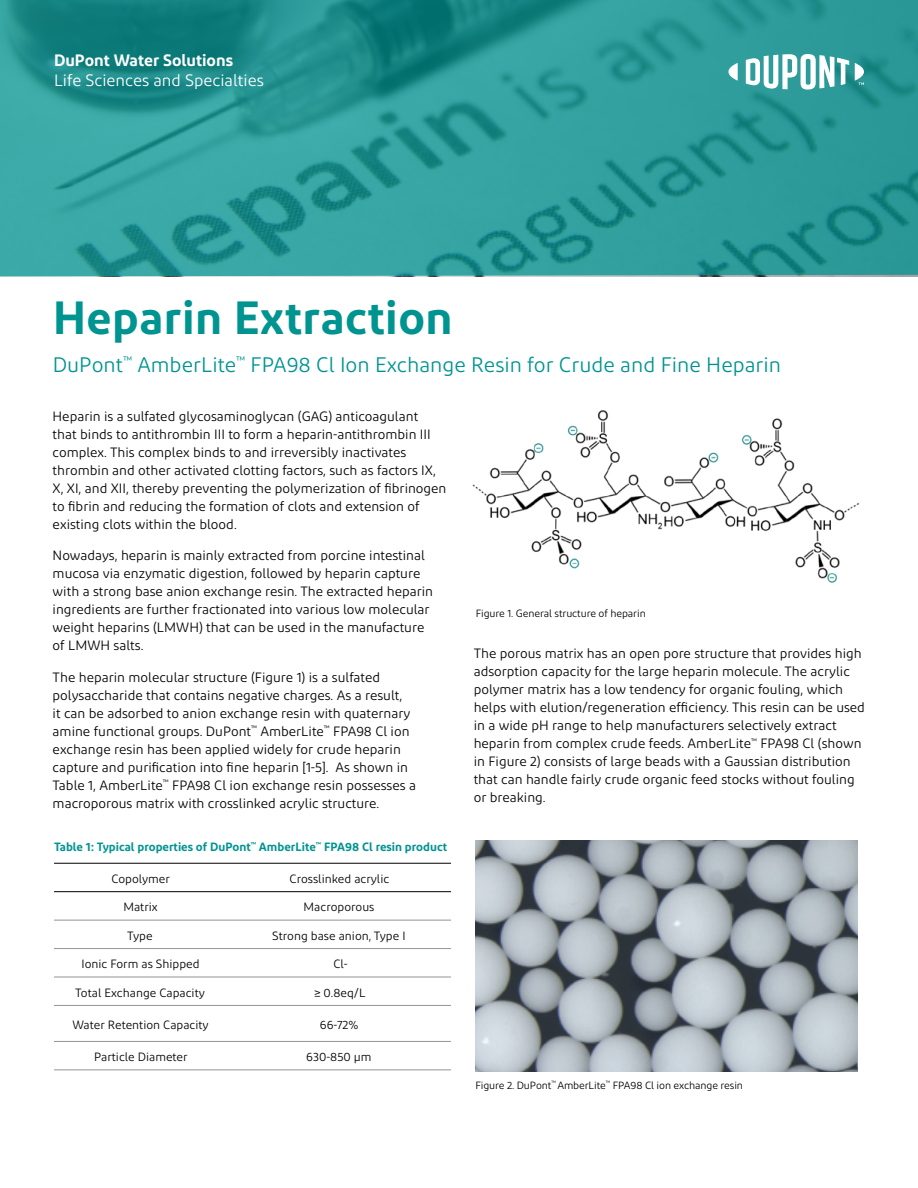
<style>
.page{position:relative;width:918px;height:1188px;background:#fff}
.page>*{position:absolute;margin:0;border:0;box-sizing:border-box;transform-origin:0 0}
.Main_subheadline{font:600 46.5px "Diodrum";letter-spacing:.01em;color:#009491}
.Main_subheadline-2{font:21px "Diodrum";color:#009491}
.Business_name{font:16.5px "Diodrum";color:#fff}
.Business_name-2{font:600 16.5px "Diodrum";color:#fff}
.Body_text_9_12{font:13.5px/18px "Diodrum";color:#000}
.Main_headline{font:13.5px/18px "Diodrum";color:#000}
.Table_Text{font:12px "Diodrum";color:#000}
.Body_subheadline{font:600 12px "Diodrum";color:#009491}
.Chart_legend{font:10.5px "Diodrum";letter-spacing:-.01em;color:#000}
</style>
<div class="page">
<svg style="left:0;top:0;width:918px;height:276px;background:#2a9897"></svg>
<svg style="left:728px;top:63px;width:10px;height:18px"></svg>
<svg style="left:746px;top:54px;width:103px;height:36px"></svg>
<svg style="left:855px;top:63px;width:9px;height:22px"></svg>
<img style="left:472px;top:410px;width:388px;height:173px">
<svg style="left:54px;top:892px;width:397px;height:178px"></svg>
<hr style="left:54px;top:920px;width:167px;height:1px;background:#939598">
<hr style="left:221px;top:920px;width:230px;height:1px;background:#939598">
<hr style="left:54px;top:948px;width:167px;height:1px;background:#939598">
<hr style="left:221px;top:948px;width:230px;height:1px;background:#939598">
<hr style="left:54px;top:977px;width:167px;height:1px;background:#939598">
<hr style="left:221px;top:977px;width:230px;height:1px;background:#939598">
<hr style="left:54px;top:1005px;width:167px;height:1px;background:#939598">
<hr style="left:221px;top:1005px;width:230px;height:1px;background:#939598">
<hr style="left:54px;top:1041px;width:167px;height:1px;background:#939598">
<hr style="left:221px;top:1041px;width:230px;height:1px;background:#939598">
<hr style="left:54px;top:1070px;width:167px;height:1px;background:#939598">
<hr style="left:221px;top:1070px;width:230px;height:1px;background:#939598">
<hr style="left:54px;top:863px;width:167px;height:1px;background:#000">
<hr style="left:221px;top:863px;width:230px;height:1px;background:#000">
<hr style="left:54px;top:891px;width:167px;height:1px;background:#000">
<hr style="left:221px;top:891px;width:230px;height:1px;background:#000">
<svg style="left:475px;top:840px;width:383px;height:231px;background:#9ca5ac"></svg>
<p class="Business_name-2" style="left:54px;top:50px;width:180px">DuPont Water Solutions</p>
<p class="Business_name" style="left:54px;top:70px;width:211px">Life Sciences and Specialties</p>
<p class="Main_subheadline" style="left:53px;top:288px;width:401px">Heparin Extraction</p>
<p class="Main_subheadline-2" style="left:53px;top:352px;width:730px">DuPont<sup>™</sup> AmberLite<sup>™</sup> FPA98 Cl Ion Exchange Resin for Crude and Fine Heparin</p>
<p class="Main_headline" style="left:53px;top:407px;width:395px">Heparin is a sulfated glycosaminoglycan (GAG) anticoagulant<br>that binds to antithrombin III to form a heparin-antithrombin III complex. This complex binds to and irreversibly inactivates thrombin and other activated clotting factors, such as factors IX, X, XI, and XII, thereby preventing the polymerization of fibrinogen to fibrin and reducing the formation of clots and extension of existing clots within the blood.</p>
<p class="Main_headline" style="left:53px;top:546px;width:382px">Nowadays, heparin is mainly extracted from porcine intestinal mucosa via enzymatic digestion, followed by heparin capture with a strong base anion exchange resin. The extracted heparin ingredients are further fractionated into various low molecular weight heparins (LMWH) that can be used in the manufacture of LMWH salts.</p>
<p class="Body_text_9_12" style="left:53px;top:668px;width:365px">The heparin molecular structure (Figure 1) is a sulfated polysaccharide that contains negative charges. As a result,<br>it can be adsorbed to anion exchange resin with quaternary amine functional groups. DuPont<sup>™</sup> AmberLite<sup>™</sup> FPA98 Cl ion exchange resin has been applied widely for crude heparin capture and purification into fine heparin [1-5]. As shown in Table 1, AmberLite<sup>™</sup> FPA98 Cl ion exchange resin possesses a macroporous matrix with crosslinked acrylic structure.</p>
<p class="Body_subheadline" style="left:54px;top:839px;width:395px">Table 1: Typical properties of DuPont<sup>™</sup> AmberLite<sup>™</sup> FPA98 Cl resin product</p>
<p class="Table_Text" style="left:112px;top:872px;width:60px">Copolymer</p>
<p class="Table_Text" style="left:290px;top:872px;width:101px">Crosslinked acrylic</p>
<p class="Table_Text" style="left:123px;top:900px;width:36px">Matrix</p>
<p class="Table_Text" style="left:304px;top:900px;width:72px">Macroporous</p>
<p class="Table_Text" style="left:127px;top:928px;width:27px">Type</p>
<p class="Table_Text" style="left:272px;top:928px;width:135px">Strong base anion, Type I</p>
<p class="Table_Text" style="left:82px;top:957px;width:120px">Ionic Form as Shipped</p>
<p class="Table_Text" style="left:333px;top:957px;width:16px">Cl-</p>
<p class="Table_Text" style="left:75px;top:985px;width:131px">Total Exchange Capacity</p>
<p class="Table_Text" style="left:314px;top:985px;width:53px">≥ 0.8eq/L</p>
<p class="Table_Text" style="left:72px;top:1018px;width:138px">Water Retention Capacity</p>
<p class="Table_Text" style="left:320px;top:1018px;width:40px">66-72%</p>
<p class="Table_Text" style="left:94px;top:1050px;width:95px">Particle Diameter</p>
<p class="Table_Text" style="left:306px;top:1050px;width:67px">630-850 µm</p>
<p class="Chart_legend" style="left:476px;top:607px;width:172px">Figure 1. General structure of heparin</p>
<p class="Body_text_9_12" style="left:474px;top:644px;width:393px">The porous matrix has an open pore structure that provides high adsorption capacity for the large heparin molecule. The acrylic polymer matrix has a low tendency for organic fouling, which helps with elution/regeneration efficiency. This resin can be used in a wide pH range to help manufacturers selectively extract heparin from complex crude feeds. AmberLite<sup>™</sup> FPA98 Cl (shown in Figure 2) consists of large beads with a Gaussian distribution that can handle fairly crude organic feed stocks without fouling or breaking.</p>
<p class="Chart_legend" style="left:475px;top:1079px;width:269px">Figure 2. DuPont<sup>™</sup> AmberLite<sup>™</sup> FPA98 Cl ion exchange resin</p>
</div>
